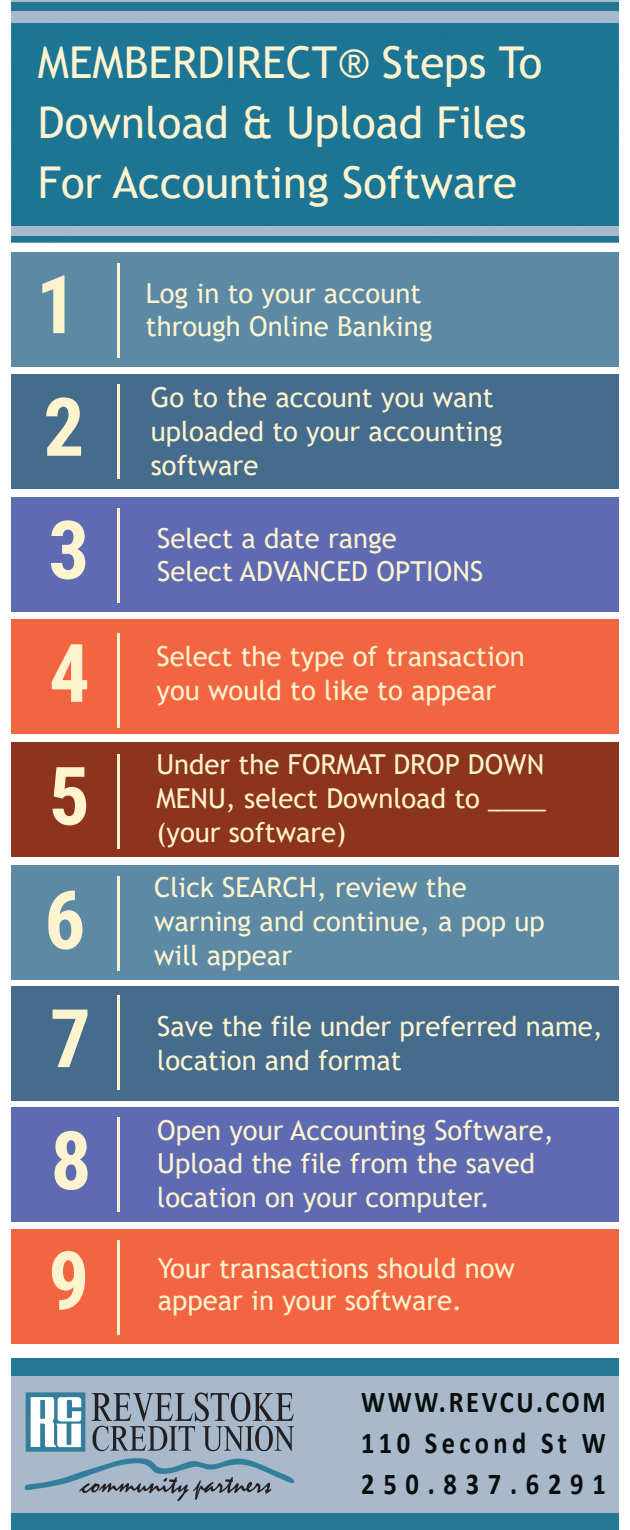
<style>
.page{position:relative;width:630px;height:1530px;background:#fff}
.page>*{position:absolute;margin:0;border:0;box-sizing:border-box;transform-origin:0 0}
.t1{font:700 81px "Roboto Condensed";color:#fef3cf}
.t2{font:700 80.75px "Roboto Condensed";color:#fef3cf}
.t3{font:43.75px/60px "Trebuchet MS";color:#fef3cf}
.t4{font:700 30.5px/41px "Calibri";letter-spacing:.165em;color:#090d0b;text-align:justify;scale:.87 1}
.t5{font:27.5px/33.8px "Trebuchet MS";color:#fef3cf}
</style>
<div class="page">
<div style="left:11px;top:1375px;width:608px;height:138px;background:#a7b9ca"></div>
<div style="left:11px;top:23px;width:608px;height:220px;background:#1d7594"></div>
<div style="left:11px;top:1358px;width:608px;height:17px;background:#247795"></div>
<svg style="left:24px;top:1458px;width:270px;height:43px"></svg>
<div style="left:26px;top:1392px;width:59px;height:60px;background:#337e9c"></div>
<svg style="left:92px;top:1392px;width:202px;height:59px"></svg>
<svg style="left:31px;top:1397px;width:50px;height:50px"></svg>
<div style="left:11px;top:226px;width:608px;height:10px;background:#a7b9ca"></div>
<div style="left:11px;top:1513px;width:608px;height:17px;background:#247795"></div>
<div style="left:11px;top:0;width:608px;height:23px;background:#a7b9ca"></div>
<div style="left:11px;top:374px;width:608px;height:115px;background:#456c8c"></div>
<hr style="left:117px;top:384px;width:3px;height:94px;background:#fef3cf">
<div style="left:11px;top:1107px;width:608px;height:115px;background:#5e6bb2"></div>
<hr style="left:117px;top:1118px;width:3px;height:94px;background:#fef3cf">
<div style="left:11px;top:252px;width:608px;height:115px;background:#5c8aa4"></div>
<hr style="left:117px;top:263px;width:3px;height:94px;background:#fef3cf">
<div style="left:11px;top:497px;width:608px;height:115px;background:#5e6bb2"></div>
<hr style="left:117px;top:508px;width:3px;height:95px;background:#fef3cf">
<div style="left:11px;top:620px;width:608px;height:114px;background:#f26540"></div>
<hr style="left:117px;top:633px;width:3px;height:95px;background:#fef3cf">
<div style="left:11px;top:742px;width:608px;height:115px;background:#8d341d"></div>
<hr style="left:117px;top:754px;width:3px;height:94px;background:#fef3cf">
<div style="left:11px;top:865px;width:608px;height:115px;background:#5c8aa4"></div>
<hr style="left:117px;top:876px;width:3px;height:95px;background:#fef3cf">
<div style="left:11px;top:986px;width:608px;height:115px;background:#456c8c"></div>
<hr style="left:117px;top:995px;width:3px;height:95px;background:#fef3cf">
<div style="left:11px;top:1229px;width:608px;height:115px;background:#f26540"></div>
<hr style="left:117px;top:1240px;width:3px;height:95px;background:#fef3cf">
<div style="left:11px;top:2px;width:608px;height:9px;background:#247795"></div>
<h3 class="t3" style="left:38px;top:32px;width:506px">MEMBERDIRECT® Steps To<br>Download &amp; Upload Files<br>For Accounting Software</h3>
<h1 class="t1" style="left:36px;top:248px;width:42px">1</h1>
<p class="t5" style="left:146px;top:276px;width:288px">Log in to your account through Online Banking</p>
<h1 class="t1" style="left:43px;top:370px;width:42px">2</h1>
<p class="t5" style="left:151px;top:381px;width:353px">Go to the account you want uploaded to your accounting software</p>
<h1 class="t1" style="left:48px;top:493px;width:42px">3</h1>
<p class="t5" style="left:157px;top:521px;width:327px">Select a date range<br>Select ADVANCED OPTIONS</p>
<h1 class="t1" style="left:49px;top:616px;width:42px">4</h1>
<p class="t5" style="left:157px;top:640px;width:370px">Select the type of transaction you would to like to appear</p>
<h2 class="t2" style="left:49px;top:739px;width:42px">5</h2>
<h1 class="t1" style="left:44px;top:863px;width:42px">6</h1>
<p class="t5" style="left:156px;top:747px;width:391px;text-align:justify">Under the FORMAT DROP DOWN MENU, select Download to ____ (your software)</p>
<p class="t5" style="left:154px;top:870px;width:392px">Click SEARCH, review the warning and continue, a pop up will appear</p>
<h1 class="t1" style="left:50px;top:982px;width:42px">7</h1>
<p class="t5" style="left:157px;top:1009px;width:447px">Save the file under preferred name, location and format</p>
<h1 class="t1" style="left:51px;top:1104px;width:42px">8</h1>
<p class="t5" style="left:157px;top:1113px;width:398px">Open your Accounting Software,<br>Upload the file from the saved location on your computer.</p>
<h1 class="t1" style="left:48px;top:1224px;width:42px">9</h1>
<p class="t5" style="left:158px;top:1252px;width:359px;line-height:31.8px">Your transactions should now appear in your software.</p>
<p class="t4" style="left:361px;top:1381px;width:283px">WWW.REVCU.COM 110 Second St W 250.837.6291</p>
</div>
